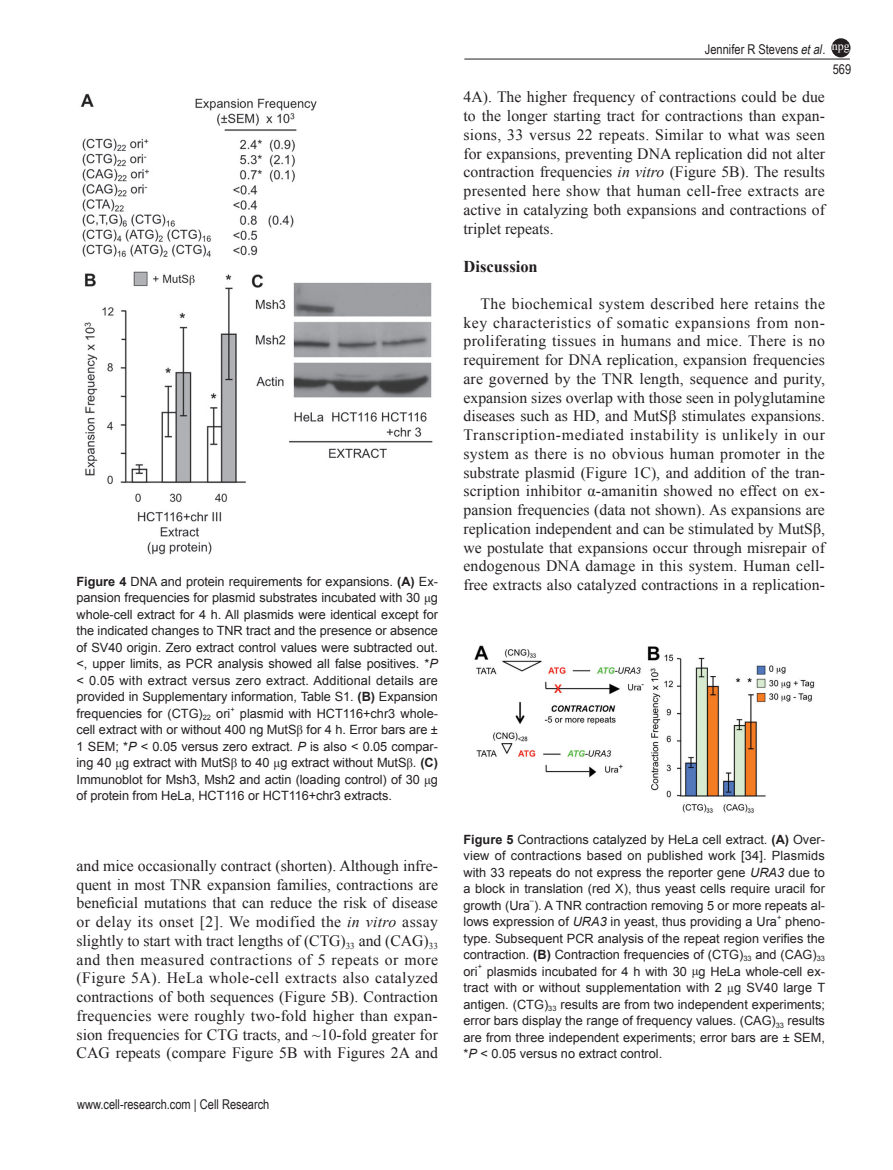
<style>
.page{position:relative;width:893px;height:1170px;background:#fff}
.page>*{position:absolute;margin:0;border:0;box-sizing:border-box;transform-origin:0 0}
.t1{font:700 16.5px "Times New Roman";color:#231f20}
.t2{font:15.75px/18.8px "Times New Roman";color:#231f20;text-align:justify}
.t3{font:13.5px "Arial Narrow";color:#231f20}
.t4{font:12.75px/16.5px "Arial";color:#231f20;text-align:justify}
.t5{font:12px "Times New Roman";color:#fff}
.t6{font:7.5px "Arial";color:#231f20}
.s1{font-weight:700}
.s2{font-family:"Times New Roman"}
.s3{font-style:italic}
</style>
<div class="page">
<hr style="left:464px;top:59px;width:386px;height:1px;background:#231f20">
<div style="left:832px;top:39px;width:18px;height:18px;background:#231f20;border-radius:50%"></div>
<div style="left:831px;top:38px;width:19px;height:19px;border:2px solid #231f20;border-radius:50%"></div>
<img style="left:80px;top:93px;width:353px;height:462px">
<img style="left:474px;top:645px;width:341px;height:168px">
<p class="t4" style="left:77px;top:573px;width:363px"><span class="s1">Figure 4</span> DNA and protein requirements for expansions. <span class="s1">(A)</span> Ex&shy;pansion frequencies for plasmid substrates incubated with 30 <span class="s2">μ</span>g whole-cell extract for 4 h. All plasmids were identical except for the indicated changes to TNR tract and the presence or absence of SV40 origin. Zero extract control values were subtracted out. &lt;, upper limits, as PCR analysis showed all false positives. *<span class="s3">P </span>&lt; 0.05 with extract versus zero extract. Additional details are provided in Supplementary information, Table S1. <span class="s1">(B)</span> Expansion frequencies for (CTG)<sub>22</sub> ori</p>
<p class="t6" style="left:230px;top:704px;width:6px">+</p>
<p class="t4" style="left:77px;top:705px;width:363px;text-indent:163px">plasmid with HCT116+chr3 whole&shy;cell extract with or without 400 ng MutS<span class="s2">β</span> for 4 h. Error bars are ± 1 SEM; *<span class="s3">P</span> &lt; 0.05 versus zero extract. <span class="s3">P</span> is also &lt; 0.05 compar&shy;ing 40 <span class="s2">μ</span>g extract with MutS<span class="s2">β</span> to 40 <span class="s2">μ</span>g extract without MutS<span class="s2">β</span>. <span class="s1">(C)<br></span>Immunoblot for Msh3, Msh2 and actin (loading control) of 30 <span class="s2">μ</span>g of protein from HeLa, HCT116 or HCT116+chr3 extracts.</p>
<p class="t2" style="left:77px;top:855px;width:363px">and mice occasionally contract (shorten). Although infre&shy;quent in most TNR expansion families, contractions are beneficial mutations that can reduce the risk of disease or delay its onset [2]. We modified the <span class="s3">in vitro</span> assay slightly to start with tract lengths of (CTG)<sub>33</sub> and (CAG)<sub>33 </sub>and then measured contractions of 5 repeats or more (Figure 5A). HeLa whole-cell extracts also catalyzed contractions of both sequences (Figure 5B). Contraction frequencies were roughly two-fold higher than expan&shy;sion frequencies for CTG tracts, and ~10-fold greater for CAG repeats (compare Figure 5B with Figures 2A and</p>
<p class="t3" style="left:77px;top:1094px;width:194px">www.cell-research.com | Cell Research</p>
<p class="t3" style="left:705px;top:40px;width:122px">Jennifer R Stevens <span class="s3">etal</span>.</p>
<p class="t5" style="left:832px;top:38px;width:19px">npg</p>
<p class="t3" style="left:833px;top:59px;width:20px">569</p>
<p class="t2" style="left:463px;top:87px;width:363px">4A). The higher frequency of contractions could be due to the longer starting tract for contractions than expan&shy;sions, 33 versus 22 repeats. Similar to what was seen for expansions, preventing DNA replication did not alter contraction frequencies <span class="s3">in vitro</span> (Figure 5B). The results presented here show that human cell-free extracts are active in catalyzing both expansions and contractions of triplet repeats.</p>
<p class="t1" style="left:463px;top:255px;width:76px">Discussion</p>
<p class="t2" style="left:463px;top:294px;width:363px;text-indent:17px">The biochemical system described here retains the key characteristics of somatic expansions from non&shy;proliferating tissues in humans and mice. There is no requirement for DNA replication, expansion frequencies are governed by the TNR length, sequence and purity, expansion sizes overlap with those seen in polyglutamine diseases such as HD, and MutSβ stimulates expansions.<br>Transcription-mediated instability is unlikely in our system as there is no obvious human promoter in the substrate plasmid (Figure 1C), and addition of the tran&shy;scription inhibitor α-amanitin showed no effect on ex&shy;pansion frequencies (data not shown). As expansions are replication independent and can be stimulated by MutSβ, we postulate that expansions occur through misrepair of endogenous DNA damage in this system. Human cell&shy;free extracts also catalyzed contractions in a replication-</p>
<p class="t4" style="left:463px;top:830px;width:363px"><span class="s1">Figure 5</span> Contractions catalyzed by HeLa cell extract. <span class="s1">(A)</span> Over&shy;view of contractions based on published work [34]. Plasmids with 33 repeats do not express the reporter gene <span class="s3">URA3</span> due to a block in translation (red X), thus yeast cells require uracil for growth (Ura ). A TNR contraction removing 5 or more repeats al-</p>
<p class="t6" style="left:530px;top:895px;width:6px">–</p>
<p class="t4" style="left:463px;top:913px;width:315px">lows expression of <span class="s3">URA3</span> in yeast, thus providing a Ura</p>
<p class="t6" style="left:777px;top:912px;width:6px">+</p>
<p class="t4" style="left:463px;top:913px;width:363px;text-indent:322px">pheno&shy;type. Subsequent PCR analysis of the repeat region verifies the contraction. <span class="s1">(B)</span> Contraction frequencies of (CTG)<sub>33</sub> and (CAG)<sub>33 </sub>ori</p>
<p class="t6" style="left:478px;top:961px;width:6px">+</p>
<p class="t4" style="left:463px;top:962px;width:363px;text-indent:23px">plasmids incubated for 4 h with 30 <span class="s2">μ</span>g HeLa whole-cell ex&shy;tract with or without supplementation with 2 <span class="s2">μ</span>g SV40 large T antigen. (CTG)<sub>33</sub> results are from two independent experiments; error bars display the range of frequency values. (CAG)<sub>33</sub> results are from three independent experiments; error bars are ± SEM, *<span class="s3">P</span> &lt; 0.05 versus no extract control.</p>
</div>
